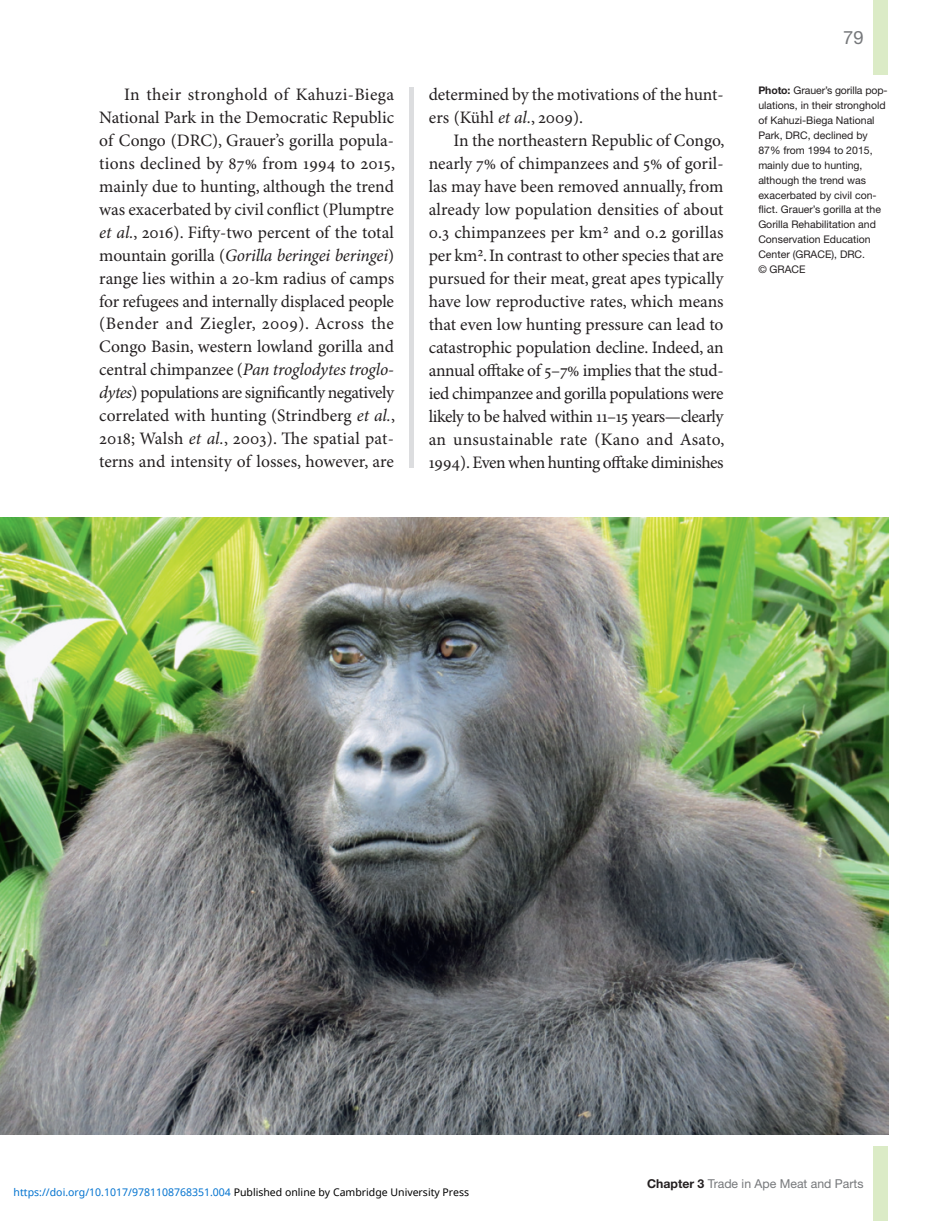
<style>
.page{position:relative;width:938px;height:1221px;background:#fff}
.page>*{position:absolute;margin:0;border:0;box-sizing:border-box;transform-origin:0 0}
.t1{font:18.38px "Helvetica Neue";color:#76787b}
.t2{font:17.5px/22.9px "Minion Pro";letter-spacing:-.005em;color:#231f20;text-align:justify}
.t3{font:12.25px "Helvetica Neue";color:#76787b}
.t4{font:10.5px/14.9px "Helvetica Neue";color:#231f20}
.t5{font:10.5px "Noto Sans";color:#0172cf}
.s1{font-style:italic}
.s2{font-weight:700}
.s3{color:#000}
.s4{font-weight:700;color:#231f20}
</style>
<div class="page">
<div style="left:873px;top:0;width:15px;height:74px;background:#dbebc6"></div>
<div style="left:873px;top:1146px;width:15px;height:74px;background:#dbebc6"></div>
<div style="left:409px;top:87px;width:5px;height:380px;background:#dcdddf"></div>
<img style="left:0;top:517px;width:888px;height:617px">
<p class="t2" style="left:99px;top:83px;width:297px;text-indent:25px">In their stronghold of Kahuzi-Biega National Park in the Democratic Republic of Congo (DRC), Grauer’s gorilla popula&shy;tions declined by 87% from 1994 to 2015, mainly due to hunting, although the trend was exacerbated by civil conflict (Plumptre <span class="s1">et al.</span>, 2016). Fifty-two percent of the total mountain gorilla (<span class="s1">Gorilla beringei beringei</span>) range lies within a 20-km radius of camps for refugees and internally displaced people (Bender and Ziegler, 2009). Across the Congo Basin, western lowland gorilla and central chimpanzee (<span class="s1">Pan troglodytes troglo&shy;dytes</span>) populations are significantly negatively correlated with hunting (Strindberg <span class="s1">et al.</span>, 2018; Walsh <span class="s1">et al.</span>, 2003). The spatial pat&shy;terns and intensity of losses, however, are</p>
<p class="t2" style="left:429px;top:83px;width:296px">determined by the motivations of the hunt&shy;ers (Kühl <span class="s1">et al.</span>, 2009).</p>
<p class="t2" style="left:429px;top:129px;width:297px;text-indent:25px">In the northeastern Republic of Congo, nearly 7% of chimpanzees and 5% of goril&shy;las may have been removed annually, from already low population densities of about 0.3 chimpanzees per km2 and 0.2 gorillas per km2. In contrast to other species that are pursued for their meat, great apes typically have low reproductive rates, which means that even low hunting pressure can lead to catastrophic population decline. Indeed, an annual offtake of 5–7% implies that the stud&shy;ied chimpanzee and gorilla populations were likely to be halved within 11–15 years—clearly an unsustainable rate (Kano and Asato, 1994). Even when hunting offtake diminishes</p>
<p class="t1" style="left:843px;top:26px;width:22px">79</p>
<p class="t4" style="left:758px;top:83px;width:131px"><span class="s2">Photo:</span> Grauer’s gorilla pop&shy;ulations, in their stronghold of Kahuzi-Biega National<br>Park, DRC, declined by<br>87% from 1994 to 2015, mainly due to hunting, although the trend was exacerbated by civil con&shy;flict. Grauer’s gorilla at the<br>Gorilla Rehabilitation and<br>Conservation Education<br>Center (GRACE), DRC.<br>© GRACE</p>
<p class="t5" style="left:14px;top:1184px;width:457px">https://doi.org/10.1017/9781108768351.004 <span class="s3">Published online by Cambridge University Press</span></p>
<p class="t3" style="left:647px;top:1176px;width:218px"><span class="s4">Chapter 3</span> Trade in Ape Meat and Parts</p>
</div>
